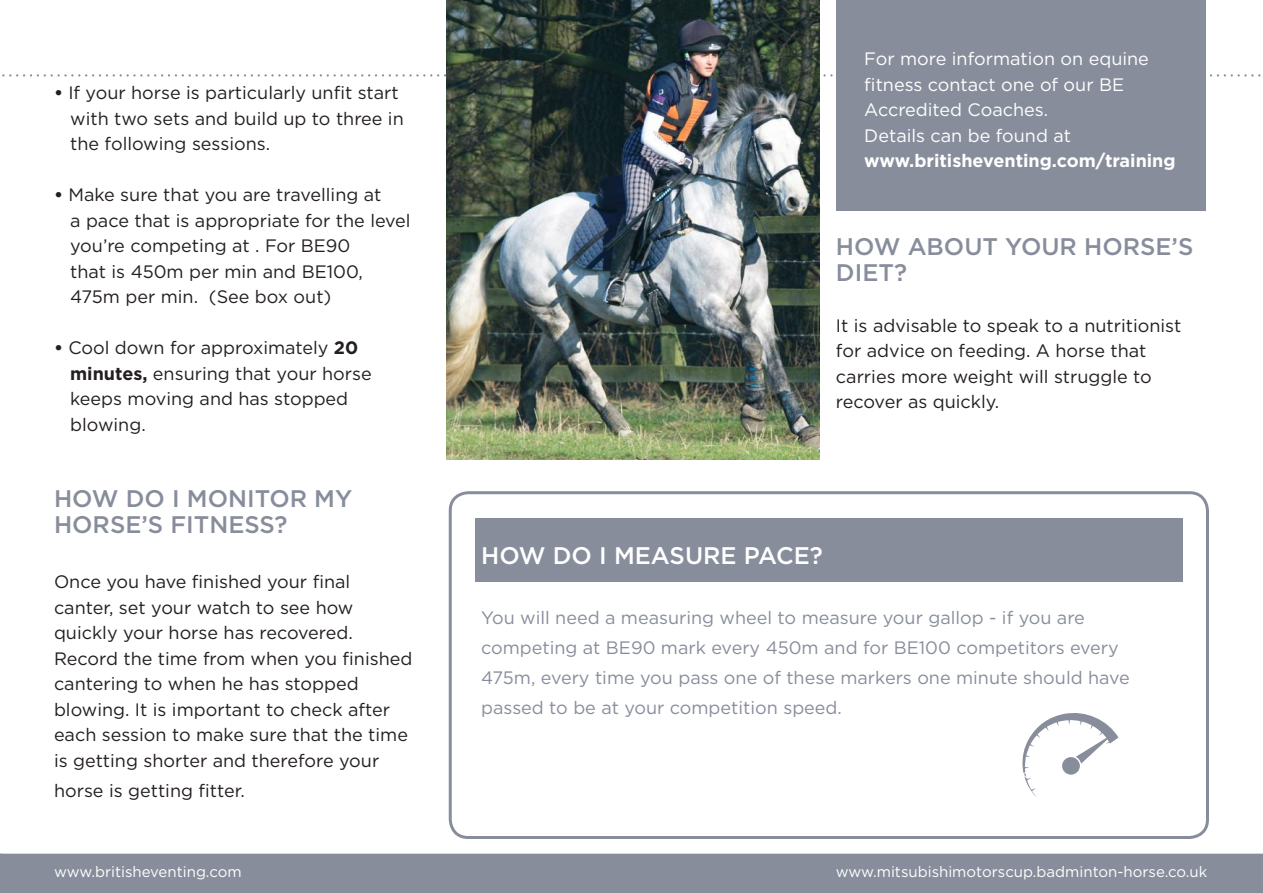
<style>
.page{position:relative;width:1263px;height:893px;background:#fff}
.page>*{position:absolute;margin:0;border:0;box-sizing:border-box;transform-origin:0 0}
.t1{font:500 24px/25.5px "Gotham";color:#878d9b}
.t2{font:500 24px "Gotham";color:#fff}
.t3{font:18px/25.5px "Gotham";color:#241f1f}
.t4{font:18px/30px "Gotham";color:#878d9b}
.t5{font:18px/25.5px "Gotham";color:#fff}
.t6{font:700 18px "Gotham";color:#fff}
.t7{font:15px "Gotham";color:#fff}
.s1{font-weight:700}
</style>
<div class="page">
<div style="left:0;top:854px;width:1263px;height:39px;background:#878d9b"></div>
<svg style="left:2px;top:74px;width:1259px;height:3px"></svg>
<div style="left:475px;top:519px;width:707px;height:63px;background:#878d9b"></div>
<div style="left:449px;top:491px;width:760px;height:348px;border:3px solid #878d9b;border-radius:18px"></div>
<div style="left:836px;top:0;width:370px;height:210px;background:#878d9b"></div>
<img style="left:447px;top:0;width:373px;height:459px">
<svg style="left:1022px;top:713px;width:96px;height:84px"></svg>
<p class="t3" style="left:70px;top:80px;width:335px;text-indent:-16px"><span class="s1">•</span> If your horse is particularly unfit start with two sets and build up to three in the following sessions.</p>
<p class="t3" style="left:70px;top:182px;width:342px;text-indent:-16px"><span class="s1">•</span> Make sure that you are travelling at<br>a pace that is appropriate for the level you’re competing at . For BE90<br>that is 450m per min and BE100,<br>475m per min. (See box out)</p>
<p class="t3" style="left:70px;top:335px;width:303px;text-indent:-16px"><span class="s1">•</span> Cool down for approximately <span class="s1">20 minutes,</span> ensuring that your horse keeps moving and has stopped blowing.</p>
<h1 class="t1" style="left:54px;top:486px;width:300px">HOW DO I MONITOR MY<br>HORSE’S FITNESS?</h1>
<p class="t3" style="left:54px;top:569px;width:360px">Once you have finished your final canter, set your watch to see how quickly your horse has recovered.<br>Record the time from when you finished cantering to when he has stopped blowing. It is important to check after each session to make sure that the time is getting shorter and therefore your</p>
<p class="t3" style="left:54px;top:777px;width:192px">horse is getting fitter.</p>
<p class="t5" style="left:864px;top:46px;width:286px">For more information on equine fitness contact one of our BE<br>Accredited Coaches.<br>Details can be found at</p>
<p class="t6" style="left:864px;top:149px;width:313px">www.britisheventing.com/training</p>
<h1 class="t1" style="left:836px;top:234px;width:359px">HOW ABOUT YOUR HORSE’S<br>DIET?</h1>
<p class="t3" style="left:836px;top:312px;width:347px">It is advisable to speak to a nutritionist for advice on feeding. A horse that carries more weight will struggle to recover as quickly.</p>
<h1 class="t2" style="left:481px;top:539px;width:343px">HOW DO I MEASURE PACE?</h1>
<p class="t4" style="left:481px;top:602px;width:650px">You will need a measuring wheel to measure your gallop - if you are competing at BE90 mark every 450m and for BE100 competitors every 475m, every time you pass one of these markers one minute should have passed to be at your competition speed.</p>
<p class="t7" style="left:54px;top:862px;width:189px">www.britisheventing.com</p>
<p class="t7" style="left:836px;top:862px;width:373px">www.mitsubishimotorscup.badminton-horse.co.uk</p>
</div>
